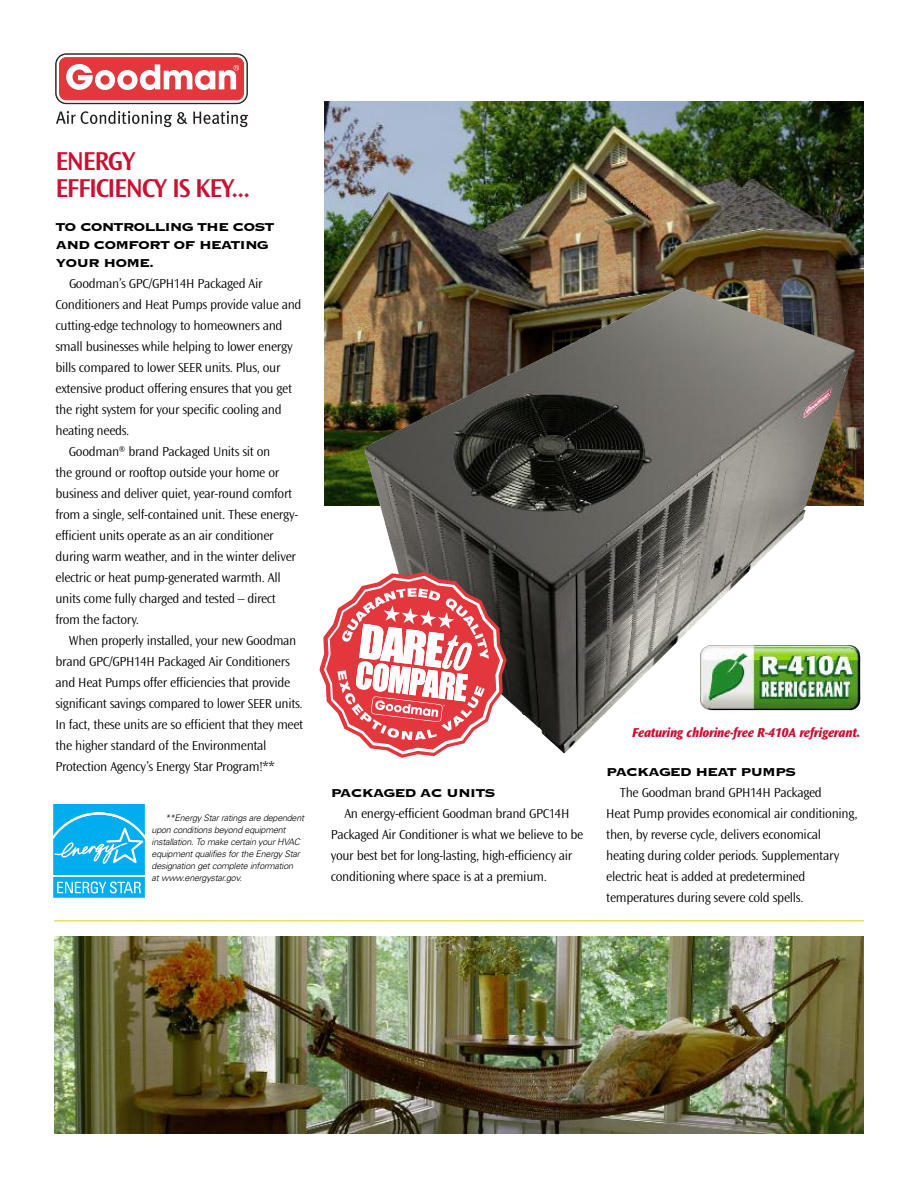
<style>
.page{position:relative;width:918px;height:1188px;background:#fff}
.page>*{position:absolute;margin:0;border:0;box-sizing:border-box;transform-origin:0 0}
.t1{font:27px/27px "Ocean Sans MM.512.wt.475.wd";letter-spacing:-.05em;color:#cb1130}
.t2{font:15px/18px "Copperplate Thirty Three BC";letter-spacing:-.06em;color:#000;scale:1.1 1}
.t3{font:13.5px/21px "Ocean Sans MM.310.wt.475.wd";letter-spacing:-.025em;color:#000}
.t4{font:13.5px "Ocean Sans MM It.760.wt.475.wd";letter-spacing:-.025em;color:#cb1130}
.t5{font:italic 300 9px/12px "Univers";letter-spacing:-.03em;color:#000}
</style>
<div class="page">
<img style="left:54px;top:937px;width:810px;height:197px">
<hr style="left:54px;top:920px;width:810px;height:2px;background:#e9de6c">
<svg style="left:55px;top:54px;width:193px;height:50px"></svg>
<svg style="left:56px;top:111px;width:192px;height:16px"></svg>
<img style="left:325px;top:101px;width:539px;height:404px">
<img style="left:364px;top:288px;width:491px;height:465px">
<svg style="left:319px;top:566px;width:192px;height:192px"></svg>
<img style="left:700px;top:645px;width:160px;height:65px">
<svg style="left:54px;top:804px;width:91px;height:94px;background:#2abbf1"></svg>
<h1 class="t1" style="left:56px;top:149px;width:196px">ENERGY<br>EFFICIENCY IS KEY...</h1>
<p class="t2" style="left:56px;top:217px;width:201px">TO CONTROLLING THE COST<br>AND COMFORT OF HEATING<br>YOUR HOME.</p>
<p class="t3" style="left:69px;top:274px;width:195px">Goodman’s GPC/GPH14H Packaged Air</p>
<p class="t3" style="left:56px;top:295px;width:248px">Conditioners and Heat Pumps provide value and</p>
<p class="t3" style="left:56px;top:316px;width:229px">cutting-edge technology to homeowners and</p>
<p class="t3" style="left:55px;top:337px;width:239px">small businesses while helping to lower energy</p>
<p class="t3" style="left:56px;top:358px;width:227px">bills compared to lower SEER units. Plus, our</p>
<p class="t3" style="left:55px;top:379px;width:238px">extensive product offering ensures that you get</p>
<p class="t3" style="left:55px;top:400px;width:228px">the right system for your specific cooling and</p>
<p class="t3" style="left:55px;top:421px;width:76px">heating needs.</p>
<p class="t3" style="left:69px;top:442px;width:203px">Goodman® brand Packaged Units sit on</p>
<p class="t3" style="left:55px;top:463px;width:225px">the ground or rooftop outside your home or</p>
<p class="t3" style="left:55px;top:484px;width:238px">business and deliver quiet, year-round comfort</p>
<p class="t3" style="left:55px;top:505px;width:244px">from a single, self-contained unit. These energy-</p>
<p class="t3" style="left:55px;top:526px;width:220px">efficient units operate as an air conditioner</p>
<p class="t3" style="left:55px;top:547px;width:242px">during warm weather, and in the winter deliver</p>
<p class="t3" style="left:55px;top:568px;width:227px">electric or heat pump-generated warmth. All</p>
<p class="t3" style="left:55px;top:589px;width:222px">units come fully charged and tested – direct</p>
<p class="t3" style="left:55px;top:610px;width:85px">from the factory.</p>
<p class="t3" style="left:69px;top:631px;width:229px">When properly installed, your new Goodman</p>
<p class="t3" style="left:55px;top:652px;width:236px">brand GPC/GPH14H Packaged Air Conditioners</p>
<p class="t3" style="left:55px;top:673px;width:236px">and Heat Pumps offer efficiencies that provide</p>
<p class="t3" style="left:55px;top:694px;width:249px">significant savings compared to lower SEER units.</p>
<p class="t3" style="left:55px;top:715px;width:249px">In fact, these units are so efficient that they meet</p>
<p class="t3" style="left:55px;top:736px;width:213px">the higher standard of the Environmental</p>
<p class="t3" style="left:55px;top:757px;width:221px">Protection Agency’s Energy Star Program!**</p>
<p class="t5" style="left:152px;top:813px;width:154px;text-indent:14px">**Energy Star ratings are dependent upon conditions beyond equipment installation. To make certain your HVAC equipment qualifies for the Energy Star designation get complete information<br>at www.energystar.gov.</p>
<p class="t2" style="left:331px;top:783px;width:151px">PACKAGED AC UNITS</p>
<p class="t3" style="left:331px;top:804px;width:254px;text-indent:14px">An energy-efficient Goodman brand GPC14H Packaged Air Conditioner is what we believe to be your best bet for long-lasting, high-efficiency air conditioning where space is at a premium.</p>
<p class="t4" style="left:632px;top:727px;width:230px">Featuring chlorine-free R-410A refrigerant.</p>
<p class="t2" style="left:606px;top:762px;width:174px">PACKAGED HEAT PUMPS</p>
<p class="t3" style="left:606px;top:783px;width:253px;text-indent:14px">The Goodman brand GPH14H Packaged<br>Heat Pump provides economical air conditioning, then, by reverse cycle, delivers economical heating during colder periods. Supplementary electric heat is added at predetermined temperatures during severe cold spells.</p>
</div>
